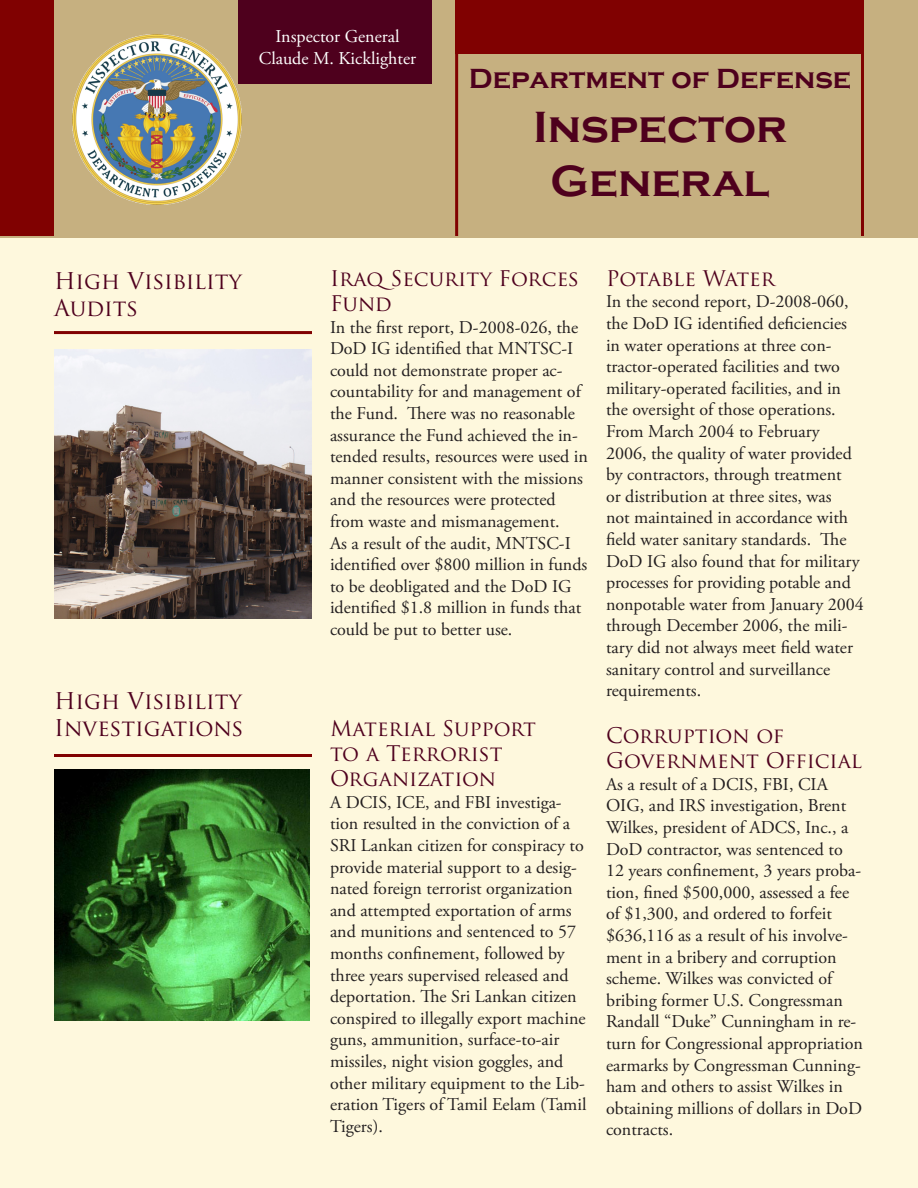
<style>
.page{position:relative;width:918px;height:1188px;background:#fef8dd}
.page>*{position:absolute;margin:0;border:0;box-sizing:border-box;transform-origin:0 0}
.t1{font:700 45px/54px "Copperplate Gothic";color:#4e001d;text-align:center}
.t2{font:700 28.5px "Copperplate Gothic";color:#4e001d}
.t3{font:22.5px "Trajan Pro";color:#4e001d}
.t4{font:21px/25.2px "Trajan Pro";color:#4e001d}
.t5{font:18px/21.6px "Adobe Garamond Pro";color:#231f20}
.t6{font:18px "Adobe Garamond Pro";color:#fff}
</style>
<div class="page">
<div style="left:0;top:0;width:918px;height:238px;background:#c6b080"></div>
<img style="left:72px;top:34px;width:170px;height:170px">
<div style="left:0;top:0;width:54px;height:236px;background:#800101"></div>
<div style="left:455px;top:0;width:409px;height:54px;background:#800101"></div>
<img style="left:54px;top:770px;width:256px;height:250px">
<div style="left:238px;top:0;width:194px;height:84px;background:#4e001d"></div>
<hr style="left:455px;top:54px;width:3px;height:182px;background:#800101">
<hr style="left:861px;top:54px;width:3px;height:182px;background:#800101">
<img style="left:54px;top:350px;width:258px;height:268px">
<hr style="left:54px;top:331px;width:258px;height:3px;background:#800101">
<hr style="left:54px;top:754px;width:258px;height:3px;background:#800101">
<p class="t6" style="left:275px;top:26px;width:126px">Inspector General</p>
<p class="t6" style="left:259px;top:47px;width:159px">Claude M. Kicklighter</p>
<p class="t2" style="left:469px;top:63px;width:384px">Department of Defense</p>
<p class="t1" style="left:533px;top:101px;width:256px">Inspector<br>General</p>
<p class="t3" style="left:54px;top:266px;width:189px">High Visibility</p>
<p class="t3" style="left:54px;top:293px;width:86px">Audits</p>
<p class="t3" style="left:54px;top:686px;width:189px">High Visibility</p>
<p class="t3" style="left:54px;top:713px;width:191px">Investigations</p>
<p class="t4" style="left:330px;top:265px;width:251px">IraqSecurity Forces<br>Fund</p>
<p class="t5" style="left:330px;top:317px;width:259px">In the first report, D-2008-026, the DoD IG identified that MNTSC-I could not demonstrate proper ac&shy;countability for and management of the Fund. There was no reasonable assurance the Fund achieved the in&shy;tended results, resources were used in manner consistent with the missions and the resources were protected from waste and mismanagement.<br>As a result of the audit, MNTSC-I identified over $800 million in funds to be deobligated and the DoD IG identified $1.8 million in funds that could be put to better use.</p>
<p class="t4" style="left:330px;top:715px;width:208px">Material Support to a Terrorist<br>Organization</p>
<p class="t5" style="left:330px;top:792px;width:258px">A DCIS, ICE, and FBI investiga&shy;tion resulted in the conviction of a SRI Lankan citizen for conspiracy to provide material support to a desig&shy;nated foreign terrorist organization and attempted exportation of arms and munitions and sentenced to 57 months confinement, followed by three years supervised released and deportation. The Sri Lankan citizen conspired to illegally export machine guns, ammunition, surface-to-air missiles, night vision goggles, and other military equipment to the Lib&shy;eration Tigers of Tamil Eelam (Tamil Tigers).</p>
<p class="t4" style="left:606px;top:265px;width:170px">Potable Water</p>
<p class="t5" style="left:606px;top:291px;width:259px">In the second report, D-2008-060, the DoD IG identified deficiencies in water operations at three con&shy;tractor-operated facilities and two military-operated facilities, and in the oversight of those operations.<br>From March 2004 to February 2006, the quality of water provided by contractors, through treatment<br>or distribution at three sites, was<br>not maintained in accordance with field water sanitary standards. The DoD IG also found that for military processes for providing potable and nonpotable water from January 2004 through December 2006, the mili&shy;tary did not always meet field water sanitary control and surveillance requirements.</p>
<p class="t4" style="left:606px;top:723px;width:258px">Corruption of<br>Government Official</p>
<p class="t5" style="left:606px;top:774px;width:258px">As a result of a DCIS, FBI, CIA<br>OIG, and IRS investigation, Brent<br>Wilkes, president of ADCS, Inc., a<br>DoD contractor, was sentenced to<br>12 years confinement, 3 years proba&shy;tion, fined $500,000, assessed a fee of $1,300, and ordered to forfeit $636,116 as a result of his involve&shy;ment in a bribery and corruption scheme. Wilkes was convicted of bribing former U.S. Congressman<br>Randall “Duke” Cunningham in re&shy;turn for Congressional appropriation earmarks by Congressman Cunning&shy;ham and others to assist Wilkes in obtaining millions of dollars in DoD contracts.</p>
</div>
